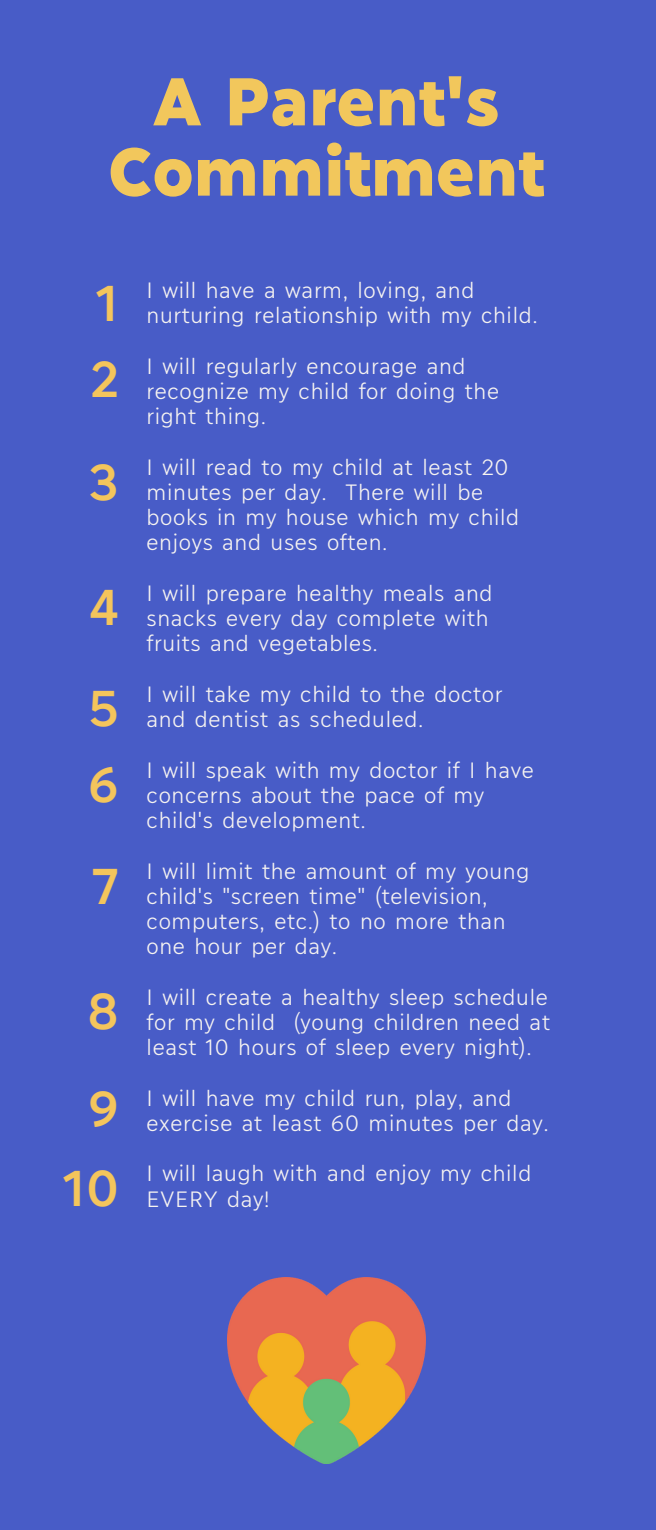
<style>
.page{position:relative;width:656px;height:1530px;background:#485cc7}
.page>*{position:absolute;margin:0;border:0;box-sizing:border-box;transform-origin:0 0}
.t1{font:900 67.25px "Ilisarniq";color:#f2c75c}
.t2{font:600 50px "Ilisarniq";color:#f4c55c}
.t3{font:300 22px/25.2px "Ilisarniq";color:#f6f3f1}
</style>
<div class="page">
<img style="left:227px;top:1277px;width:199px;height:186px">
<p class="t1" style="left:153px;top:55px;width:348px">A Parent's</p>
<p class="t1" style="left:108px;top:125px;width:438px">Commitment</p>
<p class="t2" style="left:97px;top:268px;width:24px">1</p>
<p class="t2" style="left:90px;top:345px;width:31px">2</p>
<p class="t2" style="left:88px;top:448px;width:32px">3</p>
<p class="t2" style="left:89px;top:573px;width:32px">4</p>
<p class="t2" style="left:88px;top:674px;width:33px">5</p>
<p class="t2" style="left:88px;top:750px;width:33px">6</p>
<p class="t2" style="left:92px;top:851px;width:29px">7</p>
<p class="t2" style="left:87px;top:977px;width:33px">8</p>
<p class="t2" style="left:88px;top:1075px;width:33px">9</p>
<p class="t2" style="left:64px;top:1154px;width:57px">10</p>
<p class="t3" style="left:146px;top:276px;width:393px">I will have a warm, loving, and nurturing relationship with my child.</p>
<p class="t3" style="left:146px;top:351px;width:355px">I will regularly encourage and recognize my child for doing the right thing.</p>
<p class="t3" style="left:146px;top:452px;width:375px">I will read to my child at least 20 minutes per day. There will be books in my house which my child enjoys and uses often.</p>
<p class="t3" style="left:146px;top:578px;width:348px">I will prepare healthy meals and snacks every day complete with fruits and vegetables.</p>
<p class="t3" style="left:146px;top:679px;width:358px">I will take my child to the doctor and dentist as scheduled.</p>
<p class="t3" style="left:146px;top:755px;width:389px">I will speak with my doctor if I have concerns about the pace of my child's development.</p>
<p class="t3" style="left:146px;top:856px;width:385px">I will limit the amount of my young child's "screen time" (television, computers, etc.) to no more than one hour per day.</p>
<p class="t3" style="left:146px;top:982px;width:406px;text-align:justify">I will create a healthy sleep schedule for my child (young children need at least 10 hours of sleep every night).</p>
<p class="t3" style="left:146px;top:1083px;width:404px">I will have my child run, play, and exercise at least 60 minutes per day.</p>
<p class="t3" style="left:146px;top:1159px;width:387px">I will laugh with and enjoy my child<br>EVERY day!</p>
</div>
